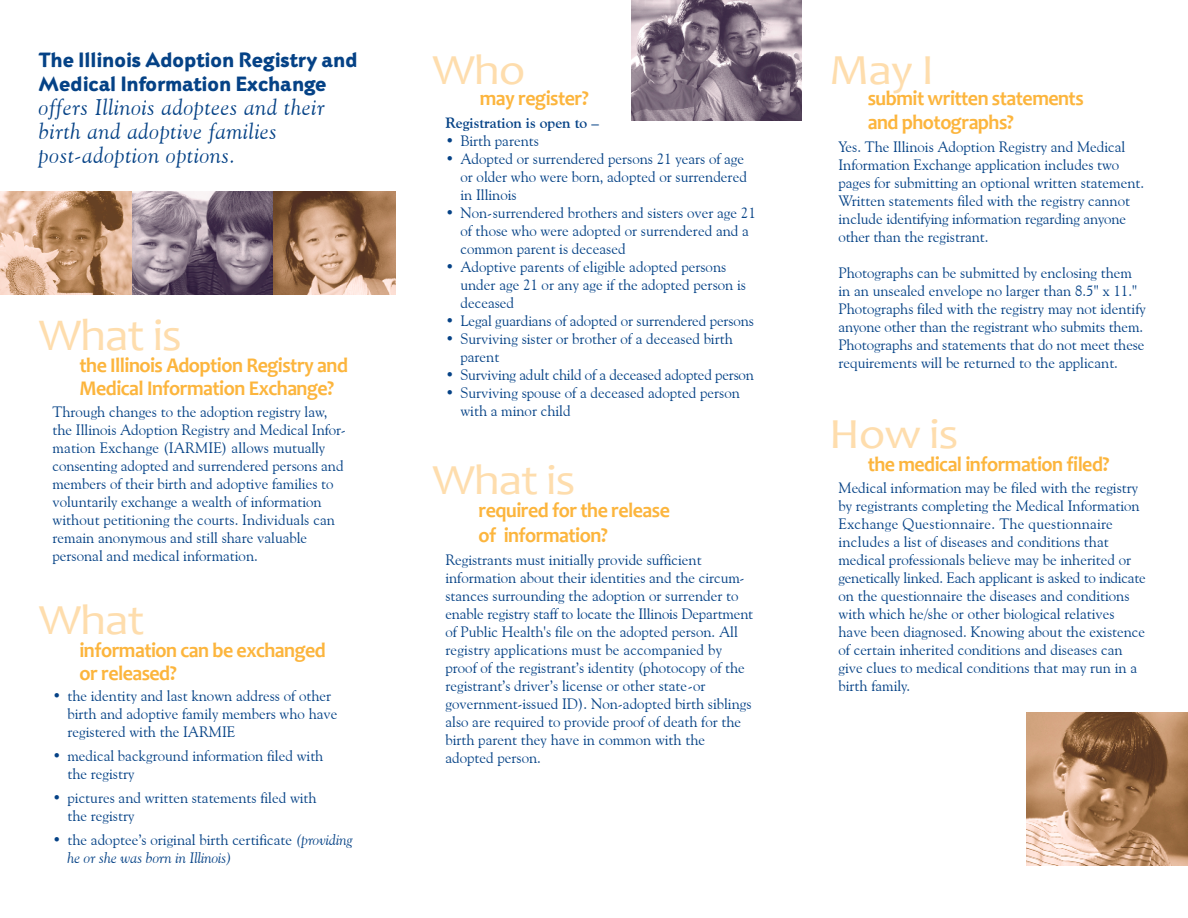
<style>
.page{position:relative;width:1188px;height:918px;background:#fff}
.page>*{position:absolute;margin:0;border:0;box-sizing:border-box;transform-origin:0 0}
.t1{font:45.6px "Candara";letter-spacing:-.025em;color:#feddad;scale:1.05 1}
.t2{font:43.2px "Candara";letter-spacing:-.025em;color:#feddad;scale:1.11 1}
.t3{font:italic 22.5px/24px "Goudy Old Style BT";letter-spacing:.03em;color:#054286}
.t4{font:800 22.5px/24px "Adderville ITC";color:#054286}
.t5{font:700 21px/22.5px "Candara";letter-spacing:-.025em;color:#fcb53d;scale:.95 1}
.t6{font:15px/18px "Goudy Old Style BT";color:#054286}
.t7{font:700 15px "Goudy Old Style BT";color:#054286}
.s1{font-style:italic}
</style>
<div class="page">
<img style="left:632px;top:0;width:170px;height:120px">
<img style="left:0;top:191px;width:132px;height:103px">
<svg style="left:132px;top:191px;width:142px;height:103px;background:#877686"></svg>
<svg style="left:274px;top:191px;width:122px;height:103px;background:#a87f61"></svg>
<img style="left:1026px;top:712px;width:162px;height:154px">
<h3 class="t4" style="left:39px;top:50px;width:320px">The Illinois Adoption Registry and<br>Medical Information Exchange</h3>
<h3 class="t3" style="left:39px;top:97px;width:287px">offers Illinois adoptees and their birth and adoptive families post-adoption options.</h3>
<h1 class="t1" style="left:39px;top:316px;width:138px">What is</h1>
<h3 class="t5" style="left:79px;top:356px;width:284px">the Illinois Adoption Registry and<br>Medical Information Exchange?</h3>
<p class="t6" style="left:52px;top:404px;width:295px">Through changes to the adoption registry law, the Illinois Adoption Registry and Medical Infor&shy;mation Exchange (IARMIE) allows mutually consenting adopted and surrendered persons and members of their birth and adoptive families to voluntarily exchange a wealth of information without petitioning the courts. Individuals can remain anonymous and still share valuable personal and medical information.</p>
<h2 class="t2" style="left:39px;top:602px;width:97px">What</h2>
<h3 class="t5" style="left:79px;top:641px;width:261px">information can be exchanged or released?</h3>
<p class="t6" style="left:68px;top:688px;width:271px;text-indent:-15px">• the identity and last known address of other birth and adoptive family members who have registered with the IARMIE</p>
<p class="t6" style="left:68px;top:748px;width:257px;text-indent:-15px">• medical background information filed with the registry</p>
<p class="t6" style="left:68px;top:790px;width:251px;text-indent:-15px">• pictures and written statements filed with the registry</p>
<p class="t6" style="left:68px;top:832px;width:287px;text-indent:-15px">• the adoptee’s original birth certificate <span class="s1">(providing he or she was born in Illinois)</span></p>
<h2 class="t2" style="left:433px;top:52px;width:85px">Who</h2>
<h3 class="t5" style="left:480px;top:89px;width:116px">may register?</h3>
<p class="t7" style="left:445px;top:117px;width:155px">Registration is open to –</p>
<p class="t6" style="left:445px;top:132px;width:95px">• Birth parents</p>
<p class="t6" style="left:460px;top:150px;width:288px;text-indent:-15px">• Adopted or surrendered persons 21 years of age or older who were born, adopted or surrendered in Illinois</p>
<p class="t6" style="left:460px;top:204px;width:297px;text-indent:-15px">• Non-surrendered brothers and sisters over age 21 of those who were adopted or surrendered and a common parent is deceased</p>
<p class="t6" style="left:460px;top:258px;width:287px;text-indent:-15px">• Adoptive parents of eligible adopted persons under age 21 or any age if the adopted person is deceased</p>
<p class="t6" style="left:445px;top:312px;width:310px">• Legal guardians of adopted or surrendered persons</p>
<p class="t6" style="left:460px;top:330px;width:274px;text-indent:-15px">• Surviving sister or brother of a deceased birth parent</p>
<p class="t6" style="left:445px;top:366px;width:310px">• Surviving adult child of a deceased adopted person</p>
<p class="t6" style="left:460px;top:384px;width:281px;text-indent:-15px">• Surviving spouse of a deceased adopted person with a minor child</p>
<h2 class="t2" style="left:433px;top:462px;width:130px">What is</h2>
<h3 class="t5" style="left:479px;top:499px;width:203px;line-height:25.5px">required for the release of information?</h3>
<p class="t6" style="left:445px;top:552px;width:309px">Registrants must initially provide sufficient information about their identities and the circum&shy;stances surrounding the adoption or surrender to enable registry staff to locate the Illinois Department of Public Health's file on the adopted person. All registry applications must be accompanied by proof of the registrant’s identity (photocopy of the registrant’s driver’s license or other state-or government-issued ID). Non-adopted birth siblings also are required to provide proof of death for the birth parent they have in common with the adopted person.</p>
<h2 class="t2" style="left:829px;top:52px;width:97px">May I</h2>
<h3 class="t5" style="left:868px;top:89px;width:229px;line-height:24px">submit written statements and photographs?</h3>
<p class="t6" style="left:838px;top:138px;width:307px">Yes. The Illinois Adoption Registry and Medical Information Exchange application includes two pages for submitting an optional written statement.<br>Written statements filed with the registry cannot include identifying information regarding anyone other than the registrant.</p>
<p class="t6" style="left:838px;top:264px;width:309px">Photographs can be submitted by enclosing them in an unsealed envelope no larger than 8.5" x 11." Photographs filed with the registry may not identify anyone other than the registrant who submits them.<br>Photographs and statements that do not meet these requirements will be returned to the applicant.</p>
<h2 class="t2" style="left:829px;top:416px;width:118px">How is</h2>
<h3 class="t5" style="left:868px;top:455px;width:256px">the medical information filed?</h3>
<p class="t6" style="left:838px;top:480px;width:309px">Medical information may be filed with the registry by registrants completing the Medical Information Exchange Questionnaire. The questionnaire includes a list of diseases and conditions that medical professionals believe may be inherited or genetically linked. Each applicant is asked to indicate on the questionnaire the diseases and conditions with which he/she or other biological relatives have been diagnosed. Knowing about the existence of certain inherited conditions and diseases can give clues to medical conditions that may run in a birth family.</p>
</div>
